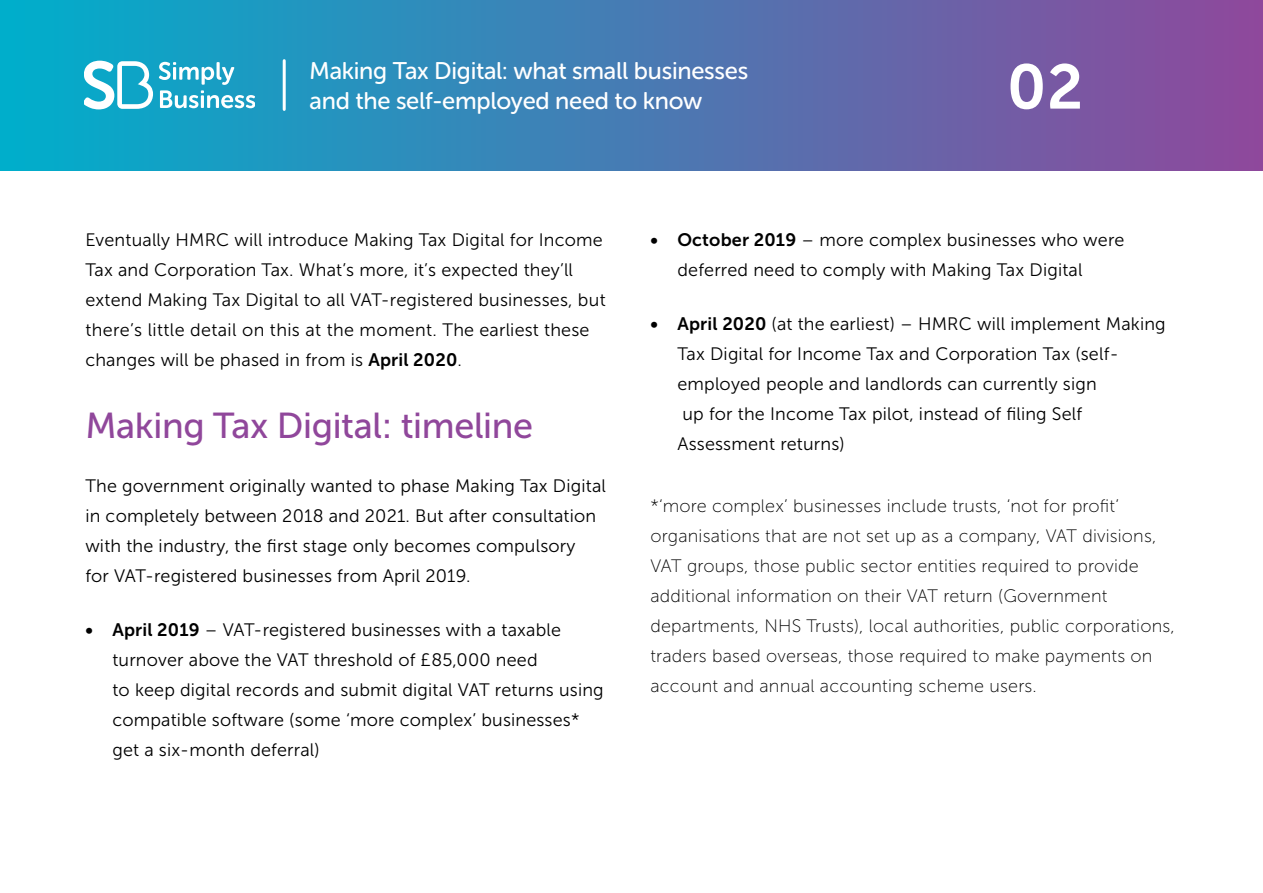
<style>
.page{position:relative;width:1263px;height:893px;background:#fff}
.page>*{position:absolute;margin:0;border:0;box-sizing:border-box;transform-origin:0 0}
.t1{font:62.55px "Museo Sans 700";color:#fff}
.t2{font:36px "Museo Sans 500";letter-spacing:-.01em;color:#90479b}
.t3{font:24px/30px "Museo Sans Rounded 500";letter-spacing:-.01em;color:#fff}
.t4{font:18px/30px "Museo Sans 300";letter-spacing:.01em;color:#000}
.t5{font:18px/30px "Museo Sans 100";letter-spacing:.01em;color:#000}
.s1{font-family:"Museo Sans 700"}
</style>
<div class="page">
<div style="left:0;top:0;width:1263px;height:170px;background:linear-gradient(to right,#00afcb,#8f489b)"></div>
<svg style="left:159px;top:62px;width:95px;height:46px"></svg>
<svg style="left:85px;top:61px;width:68px;height:48px"></svg>
<hr style="left:283px;top:61px;width:3px;height:48px;background:#fff">
<h3 class="t3" style="left:310px;top:56px;width:440px">Making Tax Digital: what small businesses and the self-employed need to know</h3>
<h1 class="t1" style="left:1007px;top:52px;width:78px">02</h1>
<p class="t4" style="left:85px;top:225px;width:522px">Eventually HMRC will introduce Making Tax Digital for Income Tax and Corporation Tax. What’s more, it’s expected they’ll extend Making Tax Digital to all VAT-registered businesses, but there’s little detail on this at the moment. The earliest these changes will be phased in from is <span class="s1">April 2020</span>.</p>
<h2 class="t2" style="left:85px;top:406px;width:449px">Making Tax Digital: timeline</h2>
<p class="t4" style="left:85px;top:471px;width:522px">The government originally wanted to phase Making Tax Digital in completely between 2018 and 2021. But after consultation with the industry, the first stage only becomes compulsory<br>for VAT-registered businesses from April 2019.</p>
<p class="t4" style="left:112px;top:615px;width:493px;text-indent:-27px"><span class="s1">• April 2019</span> – VAT-registered businesses with a taxable turnover above the VAT threshold of £85,000 need<br>to keep digital records and submit digital VAT returns using compatible software (some ‘more complex’ businesses* get a six-month deferral)</p>
<p class="t4" style="left:677px;top:225px;width:448px;text-indent:-27px"><span class="s1">• October 2019</span> – more complex businesses who were deferred need to comply with Making Tax Digital</p>
<p class="t4" style="left:677px;top:309px;width:490px;text-indent:-27px"><span class="s1">• April 2020</span> (at the earliest) – HMRC will implement Making Tax Digital for Income Tax and Corporation Tax (self&shy;employed people and landlords can currently sign<br>up for the Income Tax pilot, instead of filing Self Assessment returns)</p>
<p class="t5" style="left:650px;top:491px;width:526px">*‘more complex’ businesses include trusts, ‘not for profit’ organisations that are not set up as a company, VAT divisions, VAT groups, those public sector entities required to provide additional information on their VAT return (Government departments, NHS Trusts), local authorities, public corporations, traders based overseas, those required to make payments on account and annual accounting scheme users.</p>
</div>
